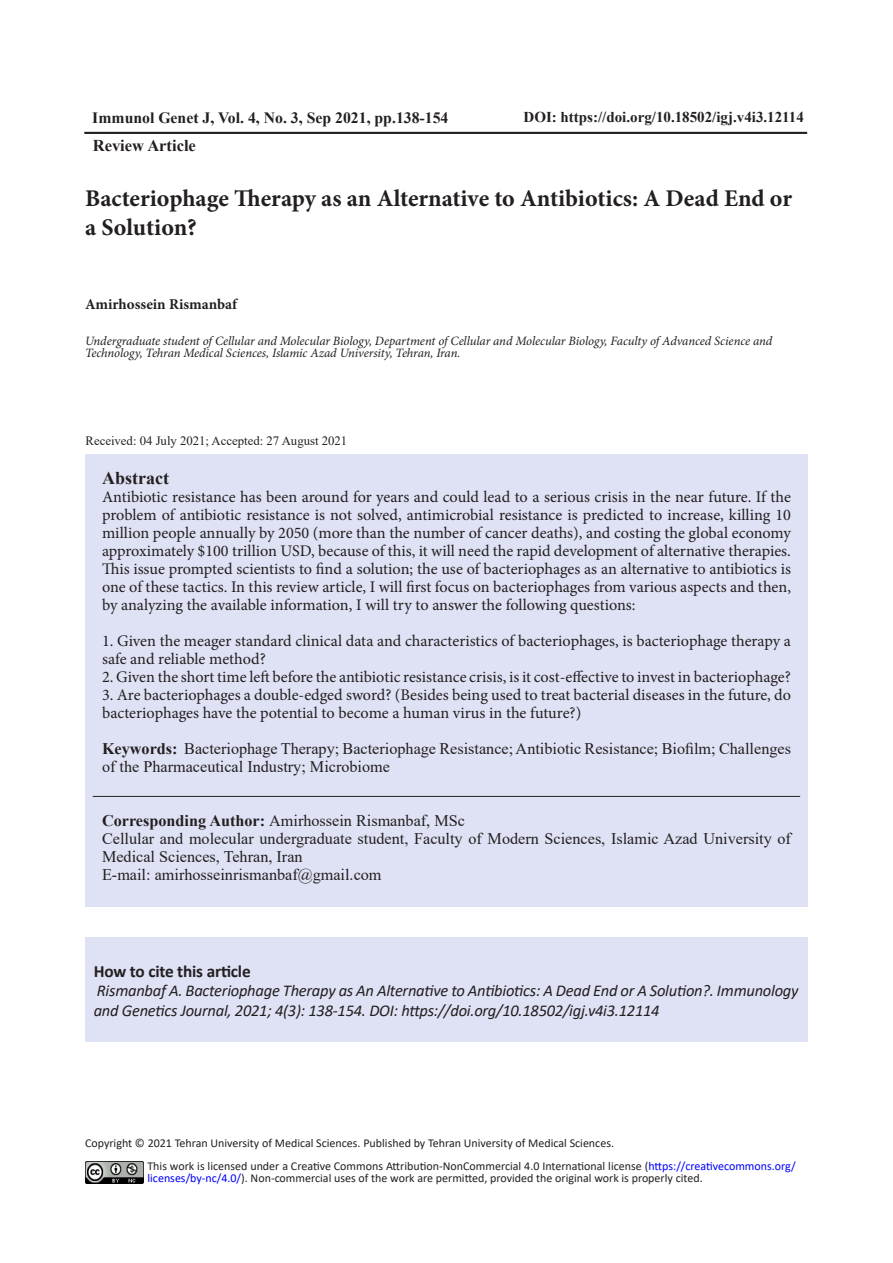
<style>
.page{position:relative;width:893px;height:1263px;background:#fff}
.page>*{position:absolute;margin:0;border:0;box-sizing:border-box;transform-origin:0 0}
.t1{font:700 24px/28.8px "Minion Pro";letter-spacing:-.005em;color:#231f20}
.t2{font:700 18px "Times New Roman";color:#231f20}
.t3{font:700 17.25px "Calibri";letter-spacing:-.01em;color:#231f20}
.t4{font:italic 16.5px/19.8px "Calibri";letter-spacing:-.015em;color:#231f20}
.t5{font:700 16.5px "Times New Roman";color:#231f20}
.t6{font:16.2px/18px "Minion Pro";color:#231f20}
.t7{font:16.2px/18px "Times New Roman";color:#231f20}
.t8{font:700 15.75px "Times New Roman";color:#231f20}
.t9{font:700 15px "Times New Roman";color:#231f20}
.t10{font:700 15px "Minion Pro";color:#231f20}
.t11{font:italic 12.75px/12px "Minion Pro";letter-spacing:-.005em;color:#231f20}
.t12{font:12.75px "Times New Roman";color:#231f20}
.t13{font:12px/12px "Calibri";color:#231f20}
.s1{font-weight:700}
.s2{color:#00f}
</style>
<div class="page">
<div style="left:85px;top:455px;width:723px;height:452px;background:#dfe2f5"></div>
<img style="left:85px;top:1161px;width:58px;height:22px">
<div style="left:85px;top:938px;width:722px;height:104px;background:#dfe2f5"></div>
<hr style="left:84px;top:132px;width:723px;height:2px;background:#231f20">
<hr style="left:93px;top:796px;width:707px;height:1px;background:#231f20">
<p class="t8" style="left:92px;top:106px;width:358px">Immunol Genet J, Vol. 4, No. 3, Sep 2021, pp.138-154</p>
<p class="t9" style="left:523px;top:106px;width:282px">DOI: https://doi.org/10.18502/igj.v4i3.12114</p>
<p class="t5" style="left:93px;top:133px;width:105px">Review Article</p>
<p class="t1" style="left:85px;top:184px;width:708px">Bacteriophage Therapy as an Alternative to Antibiotics: A Dead End or a Solution?</p>
<p class="t10" style="left:85px;top:294px;width:154px">Amirhossein Rismanbaf</p>
<p class="t11" style="left:85px;top:334px;width:689px">Undergraduate student of Cellular and Molecular Biology, Department of Cellular and Molecular Biology, Faculty of Advanced Science and<br>Technology, Tehran Medical Sciences, Islamic Azad University, Tehran, Iran.</p>
<p class="t12" style="left:86px;top:432px;width:263px">Received: 04 July 2021; Accepted: 27 August 2021</p>
<p class="t2" style="left:102px;top:465px;width:68px">Abstract</p>
<p class="t6" style="left:102px;top:488px;width:690px;text-align:justify">Antibiotic resistance has been around for years and could lead to a serious crisis in the near future. If the problem of antibiotic resistance is not solved, antimicrobial resistance is predicted to increase, killing 10 million people annually by 2050 (more than the number of cancer deaths), and costing the global economy approximately $100 trillion USD, because of this, it will need the rapid development of alternative therapies.<br>This issue prompted scientists to find a solution; the use of bacteriophages as an alternative to antibiotics is one of these tactics. In this review article, I will first focus on bacteriophages from various aspects and then, by analyzing the available information, I will try to answer the following questions:</p>
<p class="t6" style="left:102px;top:632px;width:690px">1. Given the meager standard clinical data and characteristics of bacteriophages, is bacteriophage therapy a safe and reliable method?</p>
<p class="t6" style="left:102px;top:668px;width:690px">2. Given the short time left before the antibiotic resistance crisis, is it cost-effective to invest in bacteriophage?</p>
<p class="t6" style="left:102px;top:686px;width:690px">3. Are bacteriophages a double-edged sword? (Besides being used to treat bacterial diseases in the future, do bacteriophages have the potential to become a human virus in the future?)</p>
<p class="t7" style="left:102px;top:739px;width:690px"><span class="s1">Keywords:</span> Bacteriophage Therapy; Bacteriophage Resistance; Antibiotic Resistance; Biofilm; Challenges of the Pharmaceutical Industry; Microbiome</p>
<p class="t7" style="left:102px;top:811px;width:364px"><span class="s1">Corresponding Author:</span> Amirhossein Rismanbaf, MSc</p>
<p class="t7" style="left:102px;top:829px;width:690px">Cellular and molecular undergraduate student, Faculty of Modern Sciences, Islamic Azad University of<br>Medical Sciences, Tehran, Iran</p>
<p class="t7" style="left:102px;top:865px;width:281px">E-mail: amirhosseinrismanbaf@gmail.com</p>
<p class="t3" style="left:94px;top:959px;width:159px">How to cite this article</p>
<p class="t4" style="left:94px;top:980px;width:706px">Rismanbaf A. Bacteriophage Therapy as An Alternative to Antibiotics: A Dead End or A Solution?. Immunology and Genetics Journal, 2021; 4(3): 138-154. DOI: https://doi.org/10.18502/igj.v4i3.12114</p>
<p class="t13" style="left:85px;top:1136px;width:530px">Copyright © 2021 Tehran University of Medical Sciences. Published by Tehran University of Medical Sciences.</p>
<p class="t13" style="left:147px;top:1160px;width:650px">This work is licensed under a Creative Commons Attribution-NonCommercial 4.0 International license (<span class="s2">https://creativecommons.org/ licenses/by-nc/4.0/</span>). Non-commercial uses of the work are permitted, provided the original work is properly cited.</p>
</div>
